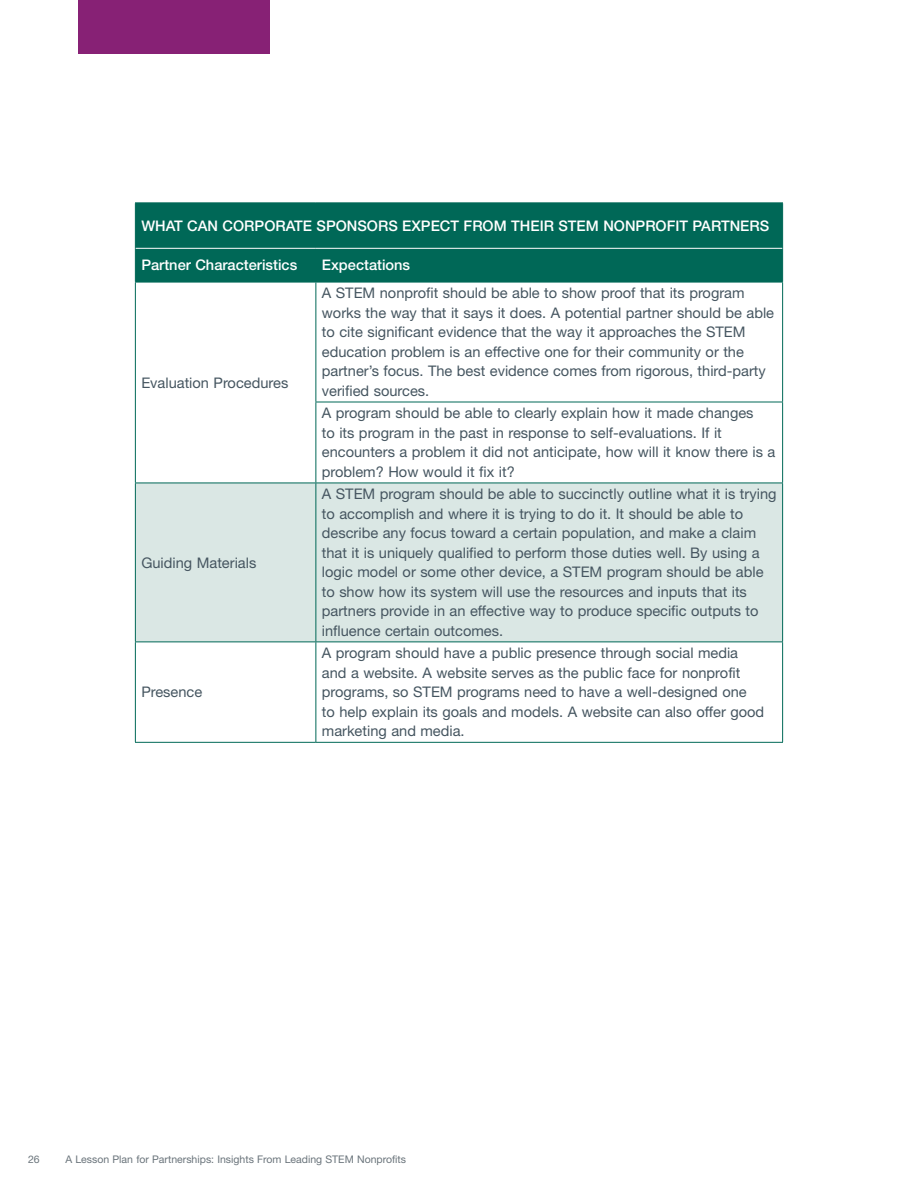
<style>
.page{position:relative;width:918px;height:1188px;background:#fff}
.page>*{position:absolute;margin:0;border:0;box-sizing:border-box;transform-origin:0 0}
.t1{font:14.7px/19.5px "Helvetica Neue LT Std";color:#455560}
.t2{font:500 14.7px "Helvetica Neue LT Std";color:#fff}
.t3{font:10.5px "Helvetica Neue LT Std";color:#6a747b}
</style>
<div class="page">
<div style="left:78px;top:0;width:192px;height:54px;background:#872175"></div>
<div style="left:136px;top:203px;width:646px;height:79px;background:#006857"></div>
<div style="left:136px;top:484px;width:646px;height:158px;background:#dae7e4"></div>
<hr style="left:135px;top:202px;width:181px;height:1px;background:#006857">
<hr style="left:135px;top:203px;width:1px;height:45px;background:#006857">
<hr style="left:316px;top:202px;width:467px;height:1px;background:#006857">
<hr style="left:782px;top:203px;width:1px;height:45px;background:#006857">
<hr style="left:135px;top:248px;width:1px;height:34px;background:#006857">
<hr style="left:315px;top:249px;width:1px;height:33px;background:#006857">
<hr style="left:782px;top:248px;width:1px;height:34px;background:#006857">
<hr style="left:135px;top:282px;width:181px;height:1px;background:#006857">
<hr style="left:135px;top:282px;width:1px;height:120px;background:#006857">
<hr style="left:135px;top:402px;width:1px;height:81px;background:#006857">
<hr style="left:316px;top:282px;width:467px;height:1px;background:#006857">
<hr style="left:315px;top:282px;width:1px;height:120px;background:#006857">
<hr style="left:782px;top:282px;width:1px;height:120px;background:#006857">
<hr style="left:315px;top:402px;width:468px;height:1px;background:#006857">
<hr style="left:315px;top:402px;width:1px;height:81px;background:#006857">
<hr style="left:782px;top:402px;width:1px;height:81px;background:#006857">
<hr style="left:135px;top:483px;width:181px;height:1px;background:#006857">
<hr style="left:135px;top:483px;width:1px;height:159px;background:#006857">
<hr style="left:316px;top:483px;width:467px;height:1px;background:#006857">
<hr style="left:315px;top:483px;width:1px;height:159px;background:#006857">
<hr style="left:782px;top:483px;width:1px;height:159px;background:#006857">
<hr style="left:135px;top:642px;width:181px;height:1px;background:#006857">
<hr style="left:135px;top:642px;width:1px;height:100px;background:#006857">
<hr style="left:316px;top:642px;width:467px;height:1px;background:#006857">
<hr style="left:315px;top:642px;width:1px;height:100px;background:#006857">
<hr style="left:782px;top:642px;width:1px;height:100px;background:#006857">
<hr style="left:135px;top:742px;width:181px;height:1px;background:#006857">
<hr style="left:316px;top:742px;width:467px;height:1px;background:#006857">
<hr style="left:136px;top:248px;width:180px;height:1px;background:#fff">
<hr style="left:316px;top:248px;width:466px;height:1px;background:#fff">
<p class="t2" style="left:141px;top:217px;width:290px">WHAT CAN CORPORATE SPONSORS EXPEC</p>
<p class="t2" style="left:451px;top:217px;width:318px">T FROM THEIR STEM NONPROFIT PARTNERS</p>
<p class="t2" style="left:141px;top:256px;width:157px">PARTNER CHARACTERISTICS</p>
<p class="t2" style="left:322px;top:256px;width:90px">EXPECTATIONS</p>
<p class="t1" style="left:141px;top:373px;width:148px">Evaluation Procedures</p>
<p class="t1" style="left:141px;top:552px;width:116px">Guiding Materials</p>
<p class="t1" style="left:141px;top:682px;width:62px">Presence</p>
<p class="t1" style="left:322px;top:283px;width:454px">A STEM nonprofit should be able to show proof that its program works the way that it says it does. A potential partner should be able to cite significant evidence that the way it approaches the STEM education problem is an effective one for their community or the partner’s focus. The best evidence comes from rigorous, third-party verified sources.</p>
<p class="t1" style="left:322px;top:403px;width:455px">A program should be able to clearly explain how it made changes<br>to its program in the past in response to self-evaluations. If it encounters a problem it did not anticipate, how will it know there is a problem? How would it fix it?</p>
<p class="t1" style="left:322px;top:484px;width:456px">A STEM program should be able to succinctly outline what it is trying to accomplish and where it is trying to do it. It should be able to describe any focus toward a certain population, and make a claim that it is uniquely qualified to perform those duties well. By using a logic model or some other device, a STEM program should be able to show how its system will use the resources and inputs that its partners provide in an effective way to produce specific outputs to influence certain outcomes.</p>
<p class="t1" style="left:322px;top:643px;width:444px">A program should have a public presence through social media and a website. A website serves as the public face for nonprofit programs, so STEM programs need to have a well-designed one<br>to help explain its goals and models. A website can also offer good marketing and media.</p>
<p class="t3" style="left:28px;top:1153px;width:13px">26</p>
<p class="t3" style="left:65px;top:1153px;width:342px">A Lesson Plan for Partnerships: Insights From Leading STEM Nonprofits</p>
</div>
